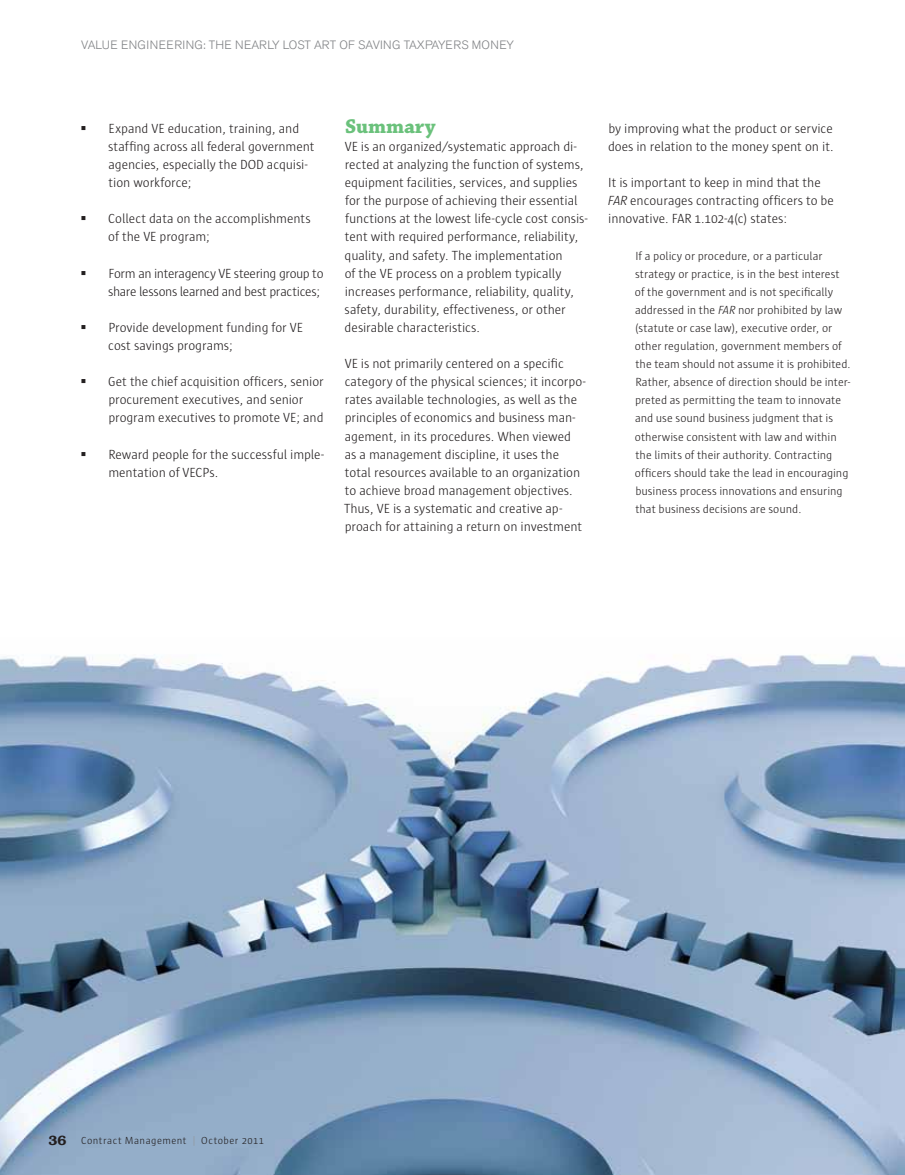
<style>
.page{position:relative;width:905px;height:1175px;background:#fff}
.page>*{position:absolute;margin:0;border:0;box-sizing:border-box;transform-origin:0 0}
.t1{font:700 21px "Chaparral Pro";letter-spacing:-.005em;color:#6ac17b}
.t2{font:300 13.5px/18.1px "Sun";letter-spacing:-.005em;color:#231f20}
.t3{font:300 13.5px/18.1px "Sun";letter-spacing:-.025em;color:#231f20}
.t4{font:300 12px/18.1px "Sun";color:#231f20}
.t5{font:300 12px "Akzidenz Grotesk BE";letter-spacing:.02em;color:#808285}
.t6{font:300 10.5px "Sun";letter-spacing:.045em;color:#231f20}
.s1{font-style:italic}
.s2{font-family:"Bookman";font-weight:600;font-size:13.5px}
.s3{color:#939598}
</style>
<div class="page">
<img style="left:0;top:654px;width:904px;height:520px">
<p class="t5" style="left:81px;top:39px;width:434px">VALUE ENGINEERING: THE N EARLY LOST ART OF SAVING TAXPAYERS MONEY</p>
<p class="t2" style="left:108px;top:119px;width:208px">Expand VE education, training, and staffing across all federal government agencies, especially the DOD acquisi&shy;tion workforce;</p>
<p class="t2" style="left:108px;top:210px;width:204px">Collect data on the accomplishments of the VE program;</p>
<p class="t3" style="left:108px;top:264px;width:217px">Form an interagency VE steering group to share lessons learned and best practices;</p>
<p class="t2" style="left:108px;top:318px;width:196px">Provide development funding for VE cost savings programs;</p>
<p class="t2" style="left:108px;top:373px;width:217px">Get the chief acquisition officers, senior procurement executives, and senior program executives to promote VE; and</p>
<p class="t2" style="left:108px;top:445px;width:217px">Reward people for the successful imple&shy;mentation of VECPs.</p>
<h1 class="t1" style="left:345px;top:114px;width:92px">Summary</h1>
<p class="t2" style="left:344px;top:137px;width:244px">VE is an organized/systematic approach di&shy;rected at analyzing the function of systems, equipment facilities, services, and supplies for the purpose of achieving their essential functions at the lowest life-cycle cost consis&shy;tent with required performance, reliability, quality, and safety. The implementation<br>of the VE process on a problem typically increases performance, reliability, quality, safety, durability, effectiveness, or other desirable characteristics.</p>
<p class="t2" style="left:344px;top:355px;width:243px">VE is not primarily centered on a specific category of the physical sciences; it incorpo&shy;rates available technologies, as well as the principles of economics and business man&shy;agement, in its procedures. When viewed<br>as a management discipline, it uses the total resources available to an organization to achieve broad management objectives.<br>Thus, VE is a systematic and creative ap&shy;proach for attaining a return on investment</p>
<p class="t2" style="left:608px;top:119px;width:227px">by improving what the product or service does in relation to the money spent on it.</p>
<p class="t2" style="left:608px;top:174px;width:227px">It is important to keep in mind that the<br><span class="s1">FAR</span> encourages contracting officers to be innovative. FAR 1.102-4(c) states:</p>
<p class="t4" style="left:635px;top:246px;width:217px">If a policy or procedure, or a particular strategy or practice, is in the best interest of the government and is not specifically addressed in the <span class="s1">FAR</span> nor prohibited by law (statute or case law), executive order, or other regulation, government members of the team should not assume it is prohibited.<br>Rather, absence of direction should be inter&shy;preted as permitting the team to innovate and use sound business judgment that is otherwise consistent with law and within the limits of their authority. Contracting officers should take the lead in encouraging business process innovations and ensuring that business decisions are sound.</p>
<p class="t6" style="left:48px;top:1134px;width:217px"><span class="s2">36</span> Contract Management <span class="s3">|</span> October 2011</p>
</div>
